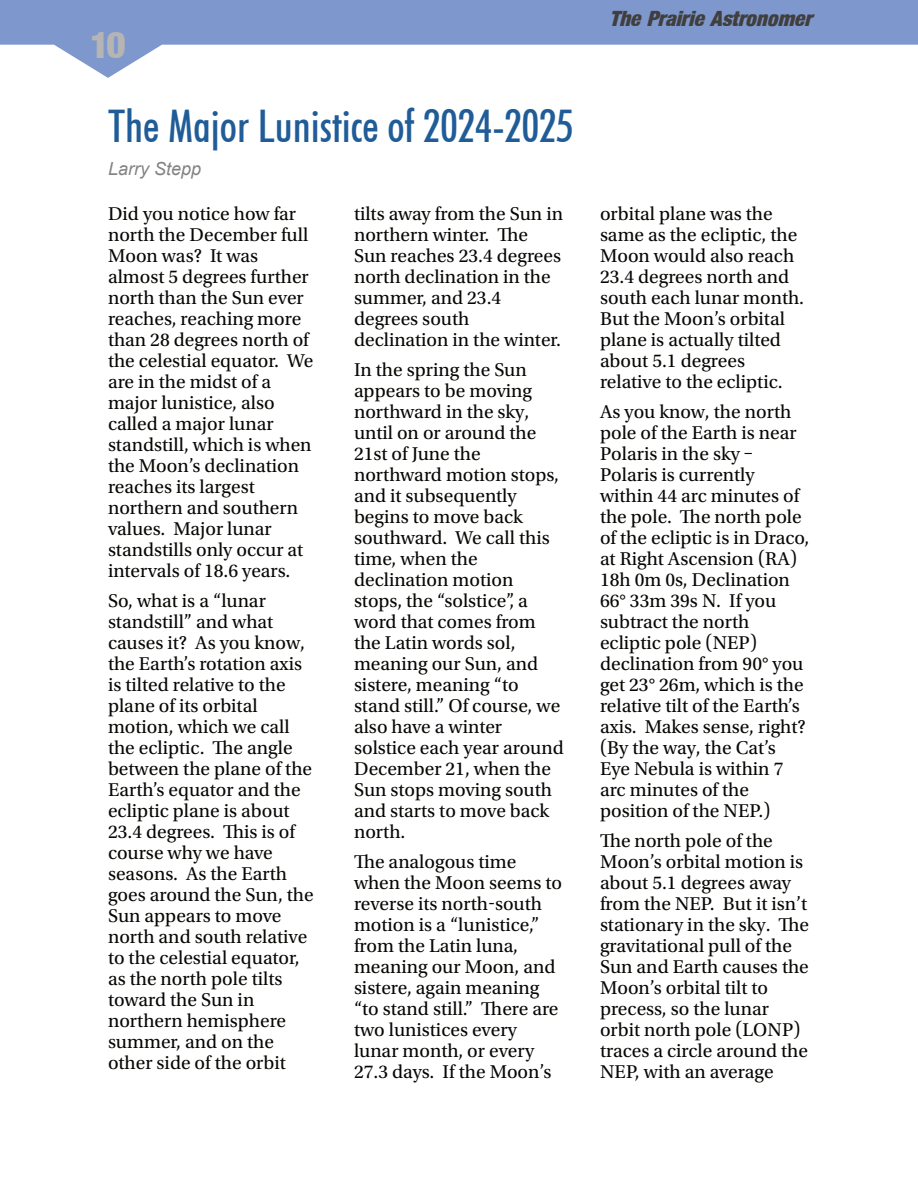
<style>
.page{position:relative;width:918px;height:1188px;background:#fff}
.page>*{position:absolute;margin:0;border:0;box-sizing:border-box;transform-origin:0 0}
.t1{font:500 condensed 45px "Futura BT";color:#205c97}
.t2{font:36px "Basic Sans Heavy SF Bold";color:#b6b5b4}
.t3{font:italic 21px "Basic Sans Heavy SF Bold";color:#413f3e}
.t4{font:19.5px/21px "Utopia Std";color:#080704}
.t5{font:italic 18px "Arial";color:rgb(8 7 4/.5)}
</style>
<div class="page">
<svg style="left:0;top:0;width:918px;height:78px;fill:#7e98cd"></svg>
<h2 class="t2" style="left:90px;top:31px;width:37px">10</h2>
<h1 class="t1" style="left:108px;top:108px;width:467px">The Major Lunistice of 2024-2025</h1>
<p class="t5" style="left:108px;top:162px;width:95px">Larry Stepp</p>
<p class="t4" style="left:108px;top:205px;width:207px">Did you notice how far north the December full<br>Moon was? It was almost 5 degrees further north than the Sun ever reaches, reaching more than 28 degrees north of the celestial equator. We are in the midst of a major lunistice, also called a major lunar standstill, which is when the Moon’s declination reaches its largest northern and southern values. Major lunar standstills only occur at intervals of 18.6 years.</p>
<p class="t4" style="left:108px;top:592px;width:207px">So, what is a “lunar standstill” and what causes it? As you know, the Earth’s rotation axis is tilted relative to the plane of its orbital motion, which we call the ecliptic. The angle between the plane of the<br>Earth’s equator and the ecliptic plane is about<br>23.4 degrees. This is of course why we have seasons. As the Earth goes around the Sun, the<br>Sun appears to move north and south relative to the celestial equator, as the north pole tilts toward the Sun in northern hemisphere summer, and on the other side of the orbit</p>
<p class="t4" style="left:354px;top:205px;width:211px">tilts away from the Sun in northern winter. The<br>Sun reaches 23.4 degrees north declination in the summer, and 23.4 degrees south declination in the winter.</p>
<p class="t4" style="left:354px;top:361px;width:211px">In the spring the Sun appears to be moving northward in the sky, until on or around the<br>21st of June the northward motion stops, and it subsequently begins to move back southward. We call this time, when the declination motion stops, the “solstice”, a word that comes from the Latin words sol, meaning our Sun, and sistere, meaning “to stand still.” Of course, we also have a winter solstice each year around<br>December 21, when the<br>Sun stops moving south and starts to move back north.</p>
<p class="t4" style="left:354px;top:853px;width:209px">The analogous time when the Moon seems to reverse its north-south motion is a “lunistice,” from the Latin luna, meaning our Moon, and sistere, again meaning “to stand still.” There are two lunistices every lunar month, or every<br>27.3 days. If the Moon’s</p>
<p class="t3" style="left:610px;top:11px;width:204px">The Prairie Astronomer</p>
<p class="t4" style="left:600px;top:205px;width:205px">orbital plane was the same as the ecliptic, the<br>Moon would also reach<br>23.4 degrees north and south each lunar month.<br>But the Moon’s orbital plane is actually tilted about 5.1 degrees relative to the ecliptic.</p>
<p class="t4" style="left:600px;top:403px;width:211px">As you know, the north pole of the Earth is near<br>Polaris in the sky –<br>Polaris is currently within 44 arc minutes of the pole. The north pole of the ecliptic is in Draco, at Right Ascension (RA)<br>18h 0m 0s, Declination<br>66° 33m 39s N. If you subtract the north ecliptic pole (NEP) declination from 90° you get 23° 26m, which is the relative tilt of the Earth’s axis. Makes sense, right? (By the way, the Cat’s<br>Eye Nebula is within 7 arc minutes of the position of the NEP.)</p>
<p class="t4" style="left:600px;top:832px;width:211px">The north pole of the<br>Moon’s orbital motion is about 5.1 degrees away from the NEP. But it isn’t stationary in the sky. The gravitational pull of the<br>Sun and Earth causes the<br>Moon’s orbital tilt to precess, so the lunar orbit north pole (LONP) traces a circle around the<br>NEP, with an average</p>
</div>
